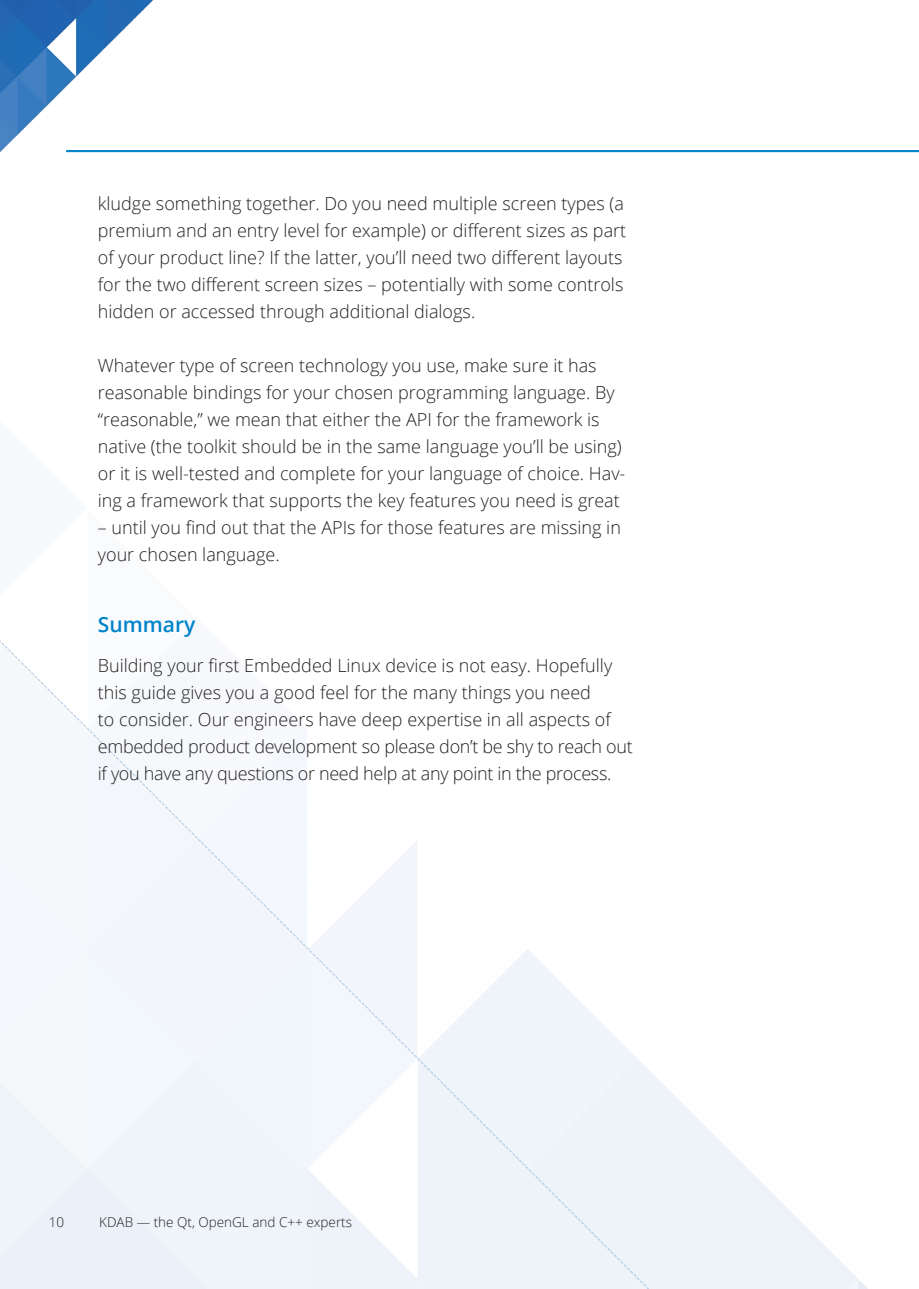
<style>
.page{position:relative;width:919px;height:1289px;background:#fff}
.page>*{position:absolute;margin:0;border:0;box-sizing:border-box;transform-origin:0 0}
.Section_Title{font:600 21px "Open Sans";color:#0084ca}
.Body_Text{font:300 18px/27px "Open Sans";color:#231f20}
.t1{font:300 13.5px "Open Sans";color:#231f20}
</style>
<div class="page">
<img style="left:0;top:640px;width:867px;height:648px">
<img style="left:0;top:0;width:180px;height:153px">
<hr style="left:66px;top:150px;width:852px;height:2px;background:#0084ca">
<p class="Body_Text" style="left:98px;top:189px;width:530px">kludge something together. Do you need multiple screen types (a premium and an entry level for example) or different sizes as part of your product line? If the latter, you’ll need two different layouts for the two different screen sizes – potentially with some controls hidden or accessed through additional dialogs.</p>
<p class="Body_Text" style="left:98px;top:351px;width:529px">Whatever type of screen technology you use, make sure it has reasonable bindings for your chosen programming language. By “reasonable,” we mean that either the API for the framework is native (the toolkit should be in the same language you’ll be using) or it is well-tested and complete for your language of choice. Hav&shy;ing a framework that supports the key features you need is great</p>
<p class="Body_Text" style="left:98px;top:513px;width:524px">– until you find out that the APIs for those features are missing in your chosen language.</p>
<p class="Section_Title" style="left:98px;top:610px;width:99px">Summary</p>
<p class="Body_Text" style="left:98px;top:651px;width:536px">Building your first Embedded Linux device is not easy. Hopefully this guide gives you a good feel for the many things you need<br>to consider. Our engineers have deep expertise in all aspects of embedded product development so please don’t be shy to reach out if you have any questions or need help at any point in the process.</p>
<p class="t1" style="left:49px;top:1212px;width:17px">10</p>
<p class="t1" style="left:99px;top:1212px;width:254px">KDAB — the Qt, OpenGL and C++ experts</p>
</div>
